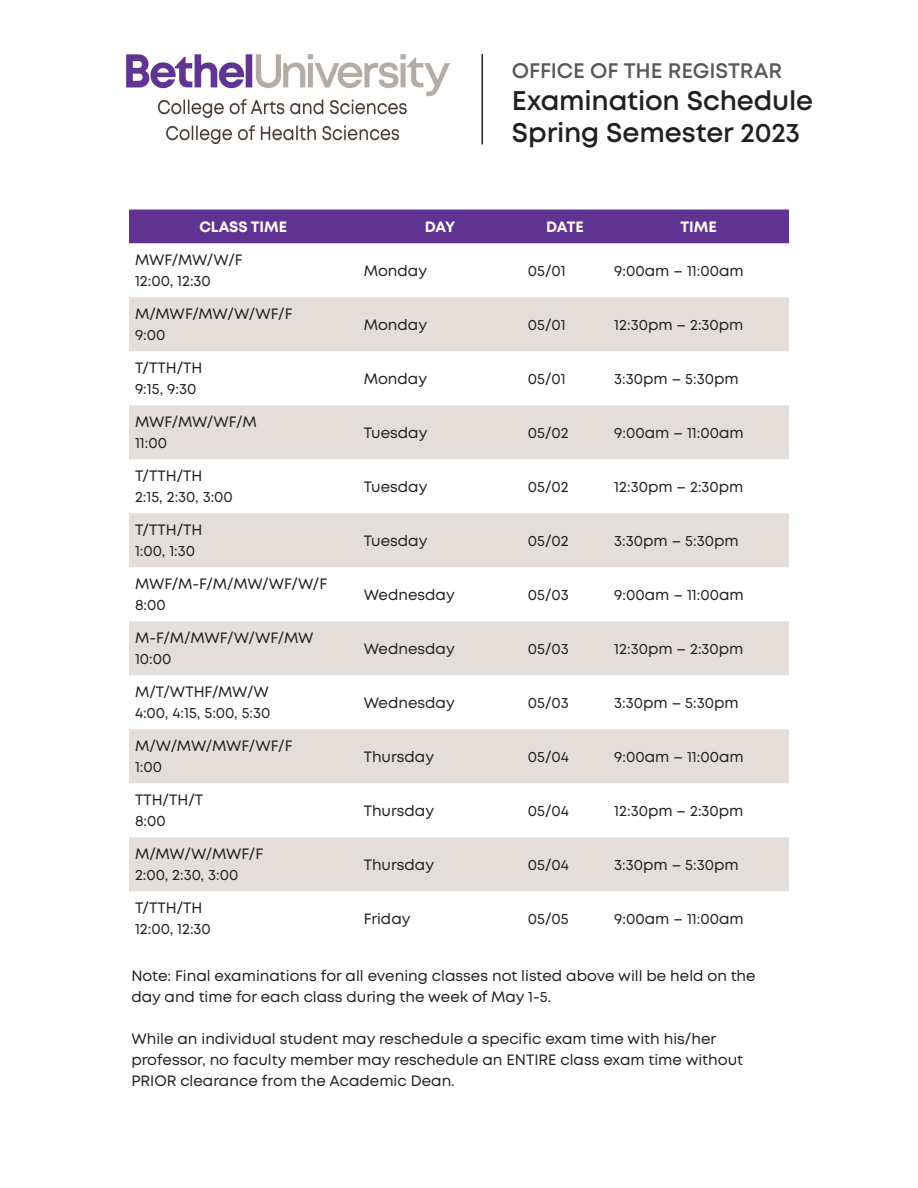
<style>
.page{position:relative;width:918px;height:1188px;background:#fff}
.page>*{position:absolute;margin:0;border:0;box-sizing:border-box;transform-origin:0 0}
.t1{font:600 27px/31.8px "Mont";letter-spacing:-.005em;color:#231f20}
.t2{font:600 21px "Mont";letter-spacing:-.005em;color:#57585a}
.t3{font:15px/21px "Mont";color:#231f20}
.t4{font:700 15px "Mont";color:#fff}
</style>
<div class="page">
<img style="left:127px;top:54px;width:322px;height:89px">
<hr style="left:482px;top:54px;width:1px;height:90px;background:#231f20">
<div style="left:129px;top:210px;width:660px;height:33px;background:#603393"></div>
<svg style="left:129px;top:297px;width:660px;height:594px;fill:#e3deda"></svg>
<h2 class="t2" style="left:512px;top:58px;width:272px">OFFICE OF THE REGISTRAR</h2>
<h1 class="t1" style="left:512px;top:85px;width:303px">Examination Schedule<br>Spring Semester 2023</h1>
<p class="t4" style="left:199px;top:217px;width:89px">CLASS TIME</p>
<p class="t4" style="left:425px;top:217px;width:32px">DAY</p>
<p class="t4" style="left:546px;top:217px;width:39px">DATE</p>
<p class="t4" style="left:680px;top:217px;width:38px">TIME</p>
<p class="t3" style="left:135px;top:250px;width:109px">MWF/MW/W/F<br>12:00, 12:30</p>
<p class="t3" style="left:364px;top:260px;width:65px">Monday</p>
<p class="t3" style="left:528px;top:260px;width:39px">05/01</p>
<p class="t3" style="left:614px;top:260px;width:131px">9:00am – 11:00am</p>
<p class="t3" style="left:135px;top:304px;width:159px">M/MWF/MW/W/WF/F<br>9:00</p>
<p class="t3" style="left:364px;top:314px;width:65px">Monday</p>
<p class="t3" style="left:528px;top:314px;width:39px">05/01</p>
<p class="t3" style="left:614px;top:314px;width:131px">12:30pm – 2:30pm</p>
<p class="t3" style="left:135px;top:358px;width:69px">T/TTH/TH<br>9:15, 9:30</p>
<p class="t3" style="left:364px;top:368px;width:65px">Monday</p>
<p class="t3" style="left:528px;top:368px;width:39px">05/01</p>
<p class="t3" style="left:614px;top:368px;width:126px">3:30pm – 5:30pm</p>
<p class="t3" style="left:135px;top:412px;width:123px">MWF/MW/WF/M<br>11:00</p>
<p class="t3" style="left:364px;top:422px;width:65px">Tuesday</p>
<p class="t3" style="left:528px;top:422px;width:42px">05/02</p>
<p class="t3" style="left:614px;top:422px;width:131px">9:00am – 11:00am</p>
<p class="t3" style="left:135px;top:466px;width:99px">T/TTH/TH<br>2:15, 2:30, 3:00</p>
<p class="t3" style="left:364px;top:476px;width:65px">Tuesday</p>
<p class="t3" style="left:528px;top:476px;width:42px">05/02</p>
<p class="t3" style="left:614px;top:476px;width:131px">12:30pm – 2:30pm</p>
<p class="t3" style="left:135px;top:520px;width:69px">T/TTH/TH<br>1:00, 1:30</p>
<p class="t3" style="left:364px;top:530px;width:65px">Tuesday</p>
<p class="t3" style="left:528px;top:530px;width:42px">05/02</p>
<p class="t3" style="left:614px;top:530px;width:126px">3:30pm – 5:30pm</p>
<p class="t3" style="left:135px;top:574px;width:194px">MWF/M-F/M/MW/WF/W/F<br>8:00</p>
<p class="t3" style="left:364px;top:584px;width:93px">Wednesday</p>
<p class="t3" style="left:528px;top:584px;width:43px">05/03</p>
<p class="t3" style="left:614px;top:584px;width:131px">9:00am – 11:00am</p>
<p class="t3" style="left:135px;top:628px;width:180px">M-F/M/MWF/W/WF/MW<br>10:00</p>
<p class="t3" style="left:364px;top:638px;width:93px">Wednesday</p>
<p class="t3" style="left:528px;top:638px;width:43px">05/03</p>
<p class="t3" style="left:614px;top:638px;width:131px">12:30pm – 2:30pm</p>
<p class="t3" style="left:135px;top:682px;width:137px">M/T/WTHF/MW/W<br>4:00, 4:15, 5:00, 5:30</p>
<p class="t3" style="left:364px;top:692px;width:93px">Wednesday</p>
<p class="t3" style="left:528px;top:692px;width:43px">05/03</p>
<p class="t3" style="left:614px;top:692px;width:126px">3:30pm – 5:30pm</p>
<p class="t3" style="left:135px;top:736px;width:159px">M/W/MW/MWF/WF/F<br>1:00</p>
<p class="t3" style="left:364px;top:746px;width:72px">Thursday</p>
<p class="t3" style="left:528px;top:746px;width:43px">05/04</p>
<p class="t3" style="left:614px;top:746px;width:131px">9:00am – 11:00am</p>
<p class="t3" style="left:135px;top:790px;width:70px">TTH/TH/T<br>8:00</p>
<p class="t3" style="left:364px;top:800px;width:72px">Thursday</p>
<p class="t3" style="left:528px;top:800px;width:43px">05/04</p>
<p class="t3" style="left:614px;top:800px;width:131px">12:30pm – 2:30pm</p>
<p class="t3" style="left:135px;top:844px;width:130px">M/MW/W/MWF/F<br>2:00, 2:30, 3:00</p>
<p class="t3" style="left:364px;top:854px;width:72px">Thursday</p>
<p class="t3" style="left:528px;top:854px;width:43px">05/04</p>
<p class="t3" style="left:614px;top:854px;width:126px">3:30pm – 5:30pm</p>
<p class="t3" style="left:135px;top:898px;width:77px">T/TTH/TH<br>12:00, 12:30</p>
<p class="t3" style="left:364px;top:908px;width:48px">Friday</p>
<p class="t3" style="left:528px;top:908px;width:42px">05/05</p>
<p class="t3" style="left:614px;top:908px;width:131px">9:00am – 11:00am</p>
<p class="t3" style="left:131px;top:965px;width:626px">Note: Final examinations for all evening classes not listed above will be held on the day and time for each class during the week of May 1-5.</p>
<p class="t3" style="left:131px;top:1028px;width:613px">While an individual student may reschedule a specific exam time with his/her professor, no faculty member may reschedule an ENTIRE class exam time without<br>PRIOR clearance from the Academic Dean.</p>
</div>
